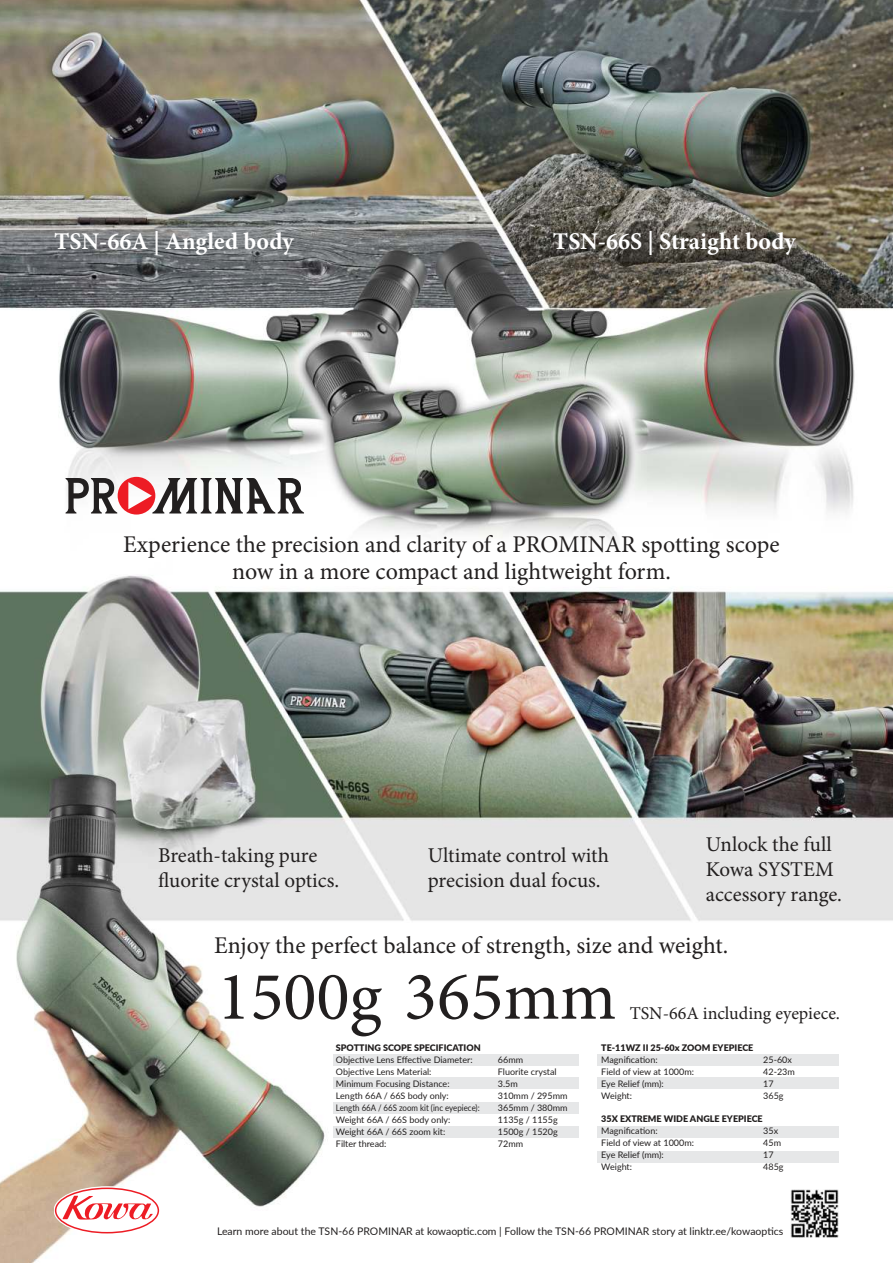
<style>
.page{position:relative;width:893px;height:1263px;background:#fff}
.page>*{position:absolute;margin:0;border:0;box-sizing:border-box;transform-origin:0 0}
.t1{font:69px "Minion Pro";color:#221f1f}
.t2{font:24px/27px "Minion Pro";color:#221f1f;text-align:center}
.t3{font:700 24px "Minion Pro";color:#fff}
.t4{font:21px/25.2px "Minion Pro";color:#221f1f}
.t5{font:18px "Minion Pro";color:#221f1f}
.t6{font:10.5px "Lato";color:#221f1f}
.t7{font:9px "Lato";color:#221f1f}
.t8{font:900 9px "Lato";color:#221f1f}
.t9{font:9px "Lato";color:#221f1f;scale:.88 1}
</style>
<div class="page">
<img style="left:0;top:0;width:893px;height:1263px">
<svg style="left:66px;top:477px;width:238px;height:37px"></svg>
<img style="left:790px;top:1189px;width:49px;height:48px">
<div style="left:333px;top:1054px;width:245px;height:11px;background:#e6e7e8"></div>
<div style="left:333px;top:1077px;width:245px;height:12px;background:#e6e7e8"></div>
<div style="left:333px;top:1102px;width:245px;height:12px;background:#e6e7e8"></div>
<div style="left:333px;top:1127px;width:245px;height:11px;background:#e6e7e8"></div>
<div style="left:597px;top:1054px;width:242px;height:11px;background:#e6e7e8"></div>
<div style="left:597px;top:1077px;width:242px;height:12px;background:#e6e7e8"></div>
<div style="left:597px;top:1127px;width:242px;height:11px;background:#e6e7e8"></div>
<div style="left:597px;top:1151px;width:242px;height:11px;background:#e6e7e8"></div>
<svg style="left:55px;top:1187px;width:104px;height:46px"></svg>
<h2 class="t3" style="left:54px;top:231px;width:241px">TSN-66A | Angled body</h2>
<h2 class="t3" style="left:553px;top:231px;width:244px">TSN-66S | Straight body</h2>
<h2 class="t2" style="left:123px;top:533px;width:658px">Experience the precision and clarity of a PROMINAR spotting scope now in a more compact and lightweight form.</h2>
<h3 class="t4" style="left:158px;top:844px;width:183px">Breath-taking pure fluorite crystal optics.</h3>
<h3 class="t4" style="left:428px;top:844px;width:183px">Ultimate control with precision dual focus.</h3>
<h3 class="t4" style="left:706px;top:833px;width:138px">Unlock the full<br>Kowa SYSTEM accessory range.</h3>
<h2 class="t2" style="left:214px;top:934px;width:515px">Enjoy the perfect balance of strength, size and weight.</h2>
<h1 class="t1" style="left:217px;top:969px;width:401px">1500g 365mm</h1>
<h3 class="t5" style="left:630px;top:1006px;width:212px">TSN-66A including eyepiece.</h3>
<p class="t8" style="left:336px;top:1042px;width:146px">SPOTTING SCOPE SPECIFICATION</p>
<p class="t7" style="left:336px;top:1053px;width:138px">Objective Lens Effective Diameter:</p>
<p class="t7" style="left:498px;top:1053px;width:27px">66mm</p>
<p class="t7" style="left:336px;top:1065px;width:97px">Objective Lens Material:</p>
<p class="t7" style="left:498px;top:1065px;width:60px">Fluorite crystal</p>
<p class="t7" style="left:336px;top:1077px;width:115px">Minimum Focusing Distance:</p>
<p class="t7" style="left:498px;top:1077px;width:21px">3.5m</p>
<p class="t7" style="left:336px;top:1089px;width:114px">Length 66A / 66S body only:</p>
<p class="t7" style="left:498px;top:1089px;width:71px">310mm / 295mm</p>
<p class="t9" style="left:336px;top:1101px;width:165px">Length 66A / 66S zoom kit (inc eyepiece):</p>
<p class="t7" style="left:498px;top:1101px;width:71px">365mm / 380mm</p>
<p class="t7" style="left:336px;top:1113px;width:116px">Weight 66A / 66S body only:</p>
<p class="t7" style="left:498px;top:1113px;width:61px">1135g / 1155g</p>
<p class="t7" style="left:336px;top:1125px;width:111px">Weight 66A / 66S zoom kit:</p>
<p class="t7" style="left:498px;top:1125px;width:61px">1500g / 1520g</p>
<p class="t7" style="left:336px;top:1137px;width:52px">Filter thread:</p>
<p class="t7" style="left:498px;top:1137px;width:27px">72mm</p>
<p class="t8" style="left:601px;top:1042px;width:154px">TE-11WZ II 25-60x ZOOM EYEPIECE</p>
<p class="t7" style="left:601px;top:1053px;width:58px">Magnification:</p>
<p class="t7" style="left:763px;top:1053px;width:30px">25-60x</p>
<p class="t7" style="left:601px;top:1065px;width:94px">Field of view at 1000m:</p>
<p class="t7" style="left:763px;top:1065px;width:33px">42-23m</p>
<p class="t7" style="left:601px;top:1077px;width:64px">Eye Relief (mm):</p>
<p class="t7" style="left:763px;top:1077px;width:12px">17</p>
<p class="t7" style="left:601px;top:1089px;width:32px">Weight:</p>
<p class="t7" style="left:763px;top:1089px;width:22px">365g</p>
<p class="t8" style="left:601px;top:1114px;width:163px">35X EXTREME WIDE ANGLE EYEPIECE</p>
<p class="t7" style="left:601px;top:1125px;width:58px">Magnification:</p>
<p class="t7" style="left:763px;top:1125px;width:16px">35x</p>
<p class="t7" style="left:601px;top:1137px;width:94px">Field of view at 1000m:</p>
<p class="t7" style="left:763px;top:1137px;width:19px">45m</p>
<p class="t7" style="left:601px;top:1149px;width:64px">Eye Relief (mm):</p>
<p class="t7" style="left:763px;top:1149px;width:12px">17</p>
<p class="t7" style="left:601px;top:1161px;width:32px">Weight:</p>
<p class="t7" style="left:763px;top:1161px;width:22px">485g</p>
<p class="t6" style="left:217px;top:1223px;width:568px">Learn more about the TSN-66 PROMINAR at kowaoptic.com | Follow the TSN-66 PROMINAR story at linktr.ee/kowaoptics</p>
</div>
